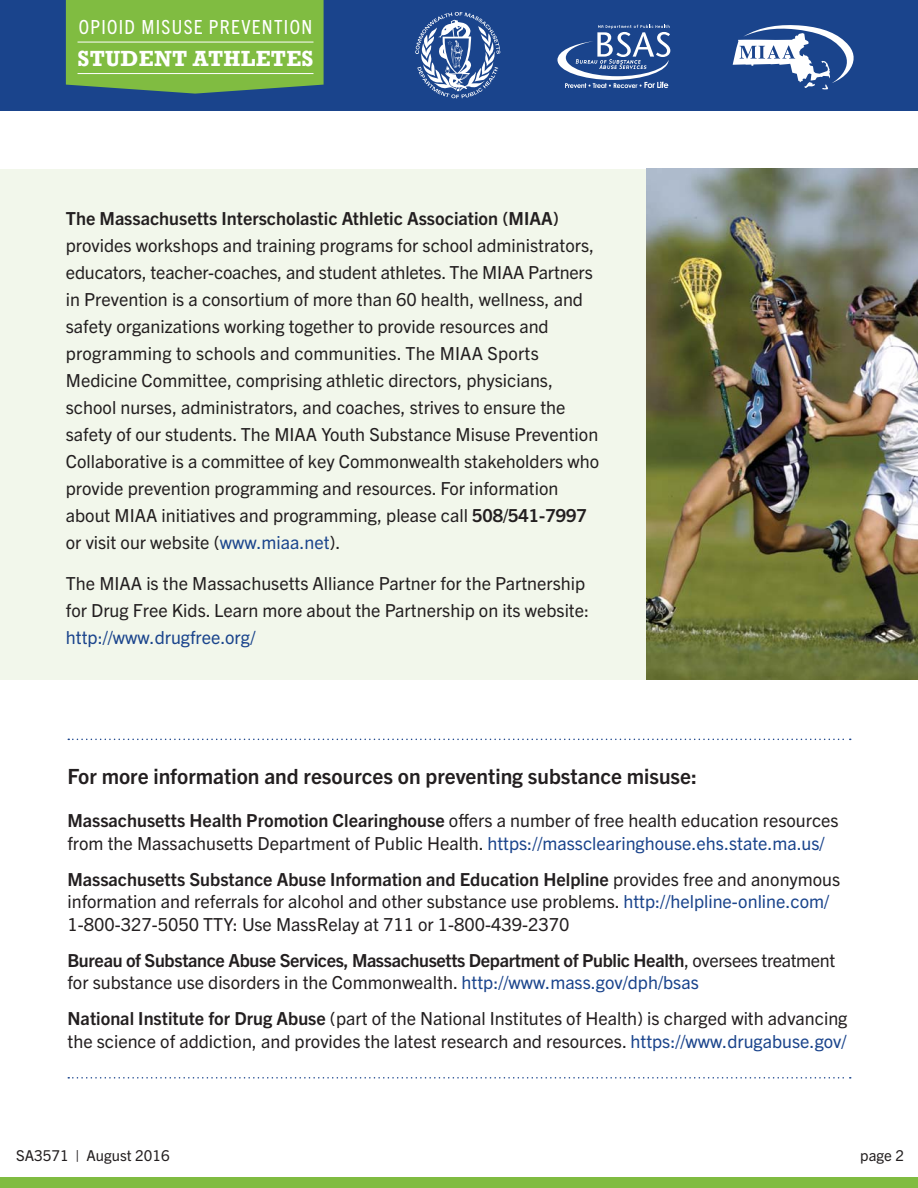
<style>
.page{position:relative;width:918px;height:1188px;background:#fff}
.page>*{position:absolute;margin:0;border:0;box-sizing:border-box;transform-origin:0 0}
.t1{font:700 22.5px "Rockwell";letter-spacing:.01em;color:#fff}
.t2{font:700 21px "Trade Gothic Next LT Pro";color:#231f20}
.t3{font:condensed 19.5px "Trade Gothic Next LT Pro";letter-spacing:.07em;color:#fff}
.t4{font:18px/27px "Trade Gothic Next LT Pro";color:#231f20}
.t5{font:700 18px/22.5px "Trade Gothic Next LT Pro";letter-spacing:-.02em;color:#231f20}
.t6{font:700 18px "Trade Gothic Next LT Pro";color:#231f20}
.t7{font:18px "Trade Gothic Next LT Pro";color:#1a448c}
.t8{font:15px "Trade Gothic Next LT Pro";color:#231f20}
.s1{font-weight:700}
.s2{color:#1a448c}
.s3{font-weight:400}
.s4{font-weight:400;color:#1a448c}
</style>
<div class="page">
<div style="left:0;top:0;width:918px;height:110px;background:#1a448c"></div>
<div style="left:0;top:1177px;width:918px;height:11px;background:#80bc41"></div>
<svg style="left:415px;top:12px;width:85px;height:86px"></svg>
<svg style="left:733px;top:25px;width:121px;height:64px"></svg>
<svg style="left:557px;top:25px;width:113px;height:63px"></svg>
<svg style="left:66px;top:0;width:258px;height:94px"></svg>
<hr style="left:78px;top:42px;width:236px;height:1px;background:#fff">
<hr style="left:78px;top:73px;width:236px;height:1px;background:#fff">
<div style="left:0;top:169px;width:918px;height:511px;background:#f2f7eb"></div>
<img style="left:647px;top:169px;width:271px;height:511px">
<svg style="left:68px;top:739px;width:783px;height:1px"></svg>
<svg style="left:68px;top:1077px;width:783px;height:2px"></svg>
<p class="t3" style="left:79px;top:15px;width:235px">OPIOID MISUSE PREVENTION</p>
<p class="t1" style="left:78px;top:45px;width:238px">STUDENT ATHLETES</p>
<p class="t6" style="left:66px;top:213px;width:494px">The Massachusetts Interscholastic Athletic Association (MIAA)</p>
<p class="t4" style="left:66px;top:234px;width:535px">provides workshops and training programs for school administrators, educators, teacher-coaches, and student athletes. The MIAA Partners in Prevention is a consortium of more than 60 health, wellness, and safety organizations working together to provide resources and programming to schools and communities. The MIAA Sports Medicine Committee, comprising athletic directors, physicians, school nurses, administrators, and coaches, strives to ensure the safety of our students. The MIAA Youth Substance Misuse Prevention Collaborative is a committee of key Commonwealth stakeholders who provide prevention programming and resources. For information about MIAA initiatives and programming, please call <span class="s1">508/541-7997 </span>or visit our website (<span class="s2">www.miaa.net</span>).</p>
<p class="t4" style="left:66px;top:572px;width:525px">The MIAA is the Massachusetts Alliance Partner for the Partnership for Drug Free Kids. Learn more about the Partnership on its website:</p>
<p class="t7" style="left:66px;top:631px;width:191px">http://www.drugfree.org/</p>
<p class="t2" style="left:68px;top:769px;width:631px">For more information and resources on preventing substance misuse:</p>
<p class="t4" style="left:68px;top:811px;width:773px;line-height:22.5px"><span class="s1">Massachusetts Health Promotion Clearinghouse</span> offers a number of free health education resources from the Massachusetts Department of Public Health. <span class="s2">https://massclearinghouse.ehs.state.ma.us/</span></p>
<p class="t4" style="left:68px;top:869px;width:774px;line-height:22.5px"><span class="s1">Massachusetts Substance Abuse Information and Education Helpline</span> provides free and anonymous information and referrals for alcohol and other substance use problems. <span class="s2">http://helpline-online.com/<br></span>1-800-327-5050 TTY: Use MassRelay at 711 or 1-800-439-2370</p>
<p class="t5" style="left:68px;top:950px;width:769px">Bureau of Substance Abuse Services, Massachusetts Department of Public Health<span class="s3">, oversees treatment for substance use disorders in the Commonwealth.</span> <span class="s4">http://www.mass.gov/dph/bsas</span></p>
<p class="t4" style="left:68px;top:1009px;width:782px;line-height:22.5px"><span class="s1">National Institute for Drug Abuse</span> (part of the National Institutes of Health) is charged with advancing the science of addiction, and provides the latest research and resources. <span class="s2">https://www.drugabuse.gov/</span></p>
<p class="t8" style="left:16px;top:1150px;width:155px">SA3571 | August 2016</p>
<p class="t8" style="left:860px;top:1150px;width:45px">page 2</p>
</div>
